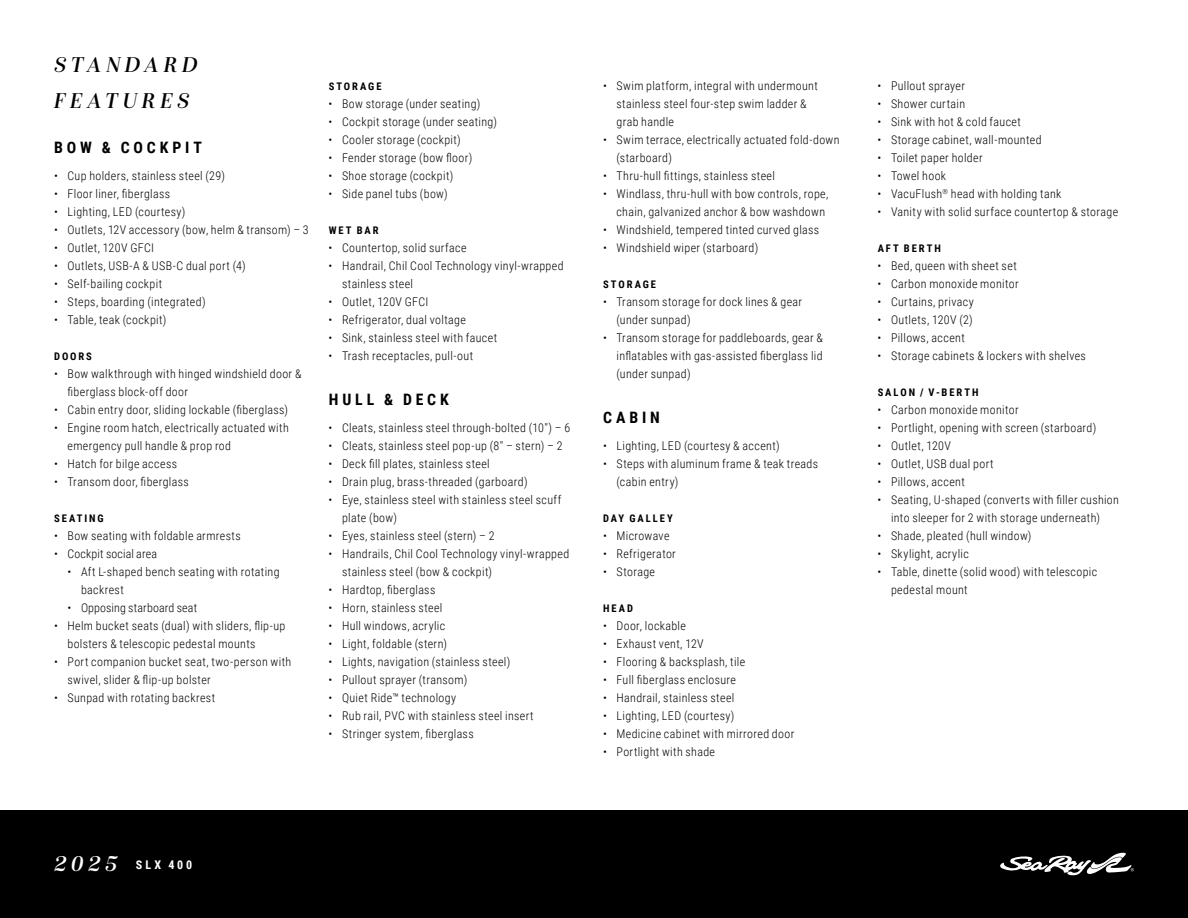
<style>
.page{position:relative;width:1188px;height:918px;background:#fff}
.page>*{position:absolute;margin:0;border:0;box-sizing:border-box;transform-origin:0 0}
.Isabel_Italic_15_24_-_H1{font:italic 22.5px/36px "Isabel";letter-spacing:.21em;color:#000}
.Roboto_Cond_10_5_12__CAPS__-_H2{font:700 15.75px "Roboto Condensed";letter-spacing:.245em;color:#000}
.t1{font:300 12px/18px "Roboto Condensed";letter-spacing:.03em;color:#000}
.t2{font:300 12px "Roboto Condensed";letter-spacing:.01em;color:#000}
.t3{font:700 12px "Roboto Condensed";letter-spacing:.24em;color:#fff}
.Roboto_Cond_7_12__CAPS__-_H3{font:700 10.5px "Roboto Condensed";letter-spacing:.185em;color:#000}
.s1{font-family:"Isabel";font-weight:400;font-style:italic;font-size:22.5px}
</style>
<div class="page">
<div style="left:0;top:810px;width:1188px;height:108px;background:#000"></div>
<svg style="left:1000px;top:853px;width:134px;height:22px"></svg>
<h1 class="Isabel_Italic_15_24_-_H1" style="left:54px;top:49px;width:145px">STANDARD<br>FEATURES</h1>
<h2 class="Roboto_Cond_10_5_12__CAPS__-_H2" style="left:54px;top:136px;width:149px">BOW &amp; COCKPIT</h2>
<p class="t1" style="left:54px;top:166px;width:172px">• Cup holders, stainless steel (29)</p>
<p class="t1" style="left:54px;top:184px;width:118px">• Floor liner, fiberglass</p>
<p class="t1" style="left:54px;top:202px;width:133px">• Lighting, LED (courtesy)</p>
<p class="t1" style="left:54px;top:220px;width:256px">• Outlets, 12V accessory (bow, helm &amp; transom) – 3</p>
<p class="t1" style="left:54px;top:238px;width:102px">• Outlet, 120V GFCI</p>
<p class="t1" style="left:54px;top:256px;width:193px">• Outlets, USB-A &amp; USB-C dual port (4)</p>
<p class="t1" style="left:54px;top:274px;width:110px">• Self-bailing cockpit</p>
<p class="t1" style="left:54px;top:292px;width:153px">• Steps, boarding (integrated)</p>
<p class="t1" style="left:54px;top:310px;width:114px">• Table, teak (cockpit)</p>
<h3 class="Roboto_Cond_7_12__CAPS__-_H3" style="left:54px;top:349px;width:39px">DOORS</h3>
<p class="t1" style="left:68px;top:364px;width:235px;text-indent:-14px">• Bow walkthrough with hinged windshield door &amp; fiberglass block-off door</p>
<p class="t1" style="left:54px;top:400px;width:236px">• Cabin entry door, sliding lockable (fiberglass)</p>
<p class="t1" style="left:68px;top:418px;width:223px;text-indent:-14px">• Engine room hatch, electrically actuated with emergency pull handle &amp; prop rod</p>
<p class="t1" style="left:54px;top:454px;width:125px">• Hatch for bilge access</p>
<p class="t1" style="left:54px;top:472px;width:136px">• Transom door, fiberglass</p>
<h3 class="Roboto_Cond_7_12__CAPS__-_H3" style="left:54px;top:511px;width:51px">SEATING</h3>
<p class="t1" style="left:54px;top:526px;width:188px">• Bow seating with foldable armrests</p>
<p class="t2" style="left:54px;top:545px;width:105px">• Cockpit social area</p>
<p class="t1" style="left:81px;top:562px;width:200px;text-indent:-14px">• Aft L-shaped bench seating with rotating backrest</p>
<p class="t2" style="left:68px;top:599px;width:131px">• Opposing starboard seat</p>
<p class="t1" style="left:68px;top:616px;width:219px;text-indent:-14px">• Helm bucket seats (dual) with sliders, flip-up bolsters &amp; telescopic pedestal mounts</p>
<p class="t1" style="left:68px;top:652px;width:225px;text-indent:-14px">• Port companion bucket seat, two-person with swivel, slider &amp; flip-up bolster</p>
<p class="t1" style="left:54px;top:688px;width:163px">• Sunpad with rotating backrest</p>
<h3 class="Roboto_Cond_7_12__CAPS__-_H3" style="left:329px;top:79px;width:54px">STORAGE</h3>
<p class="t1" style="left:328px;top:94px;width:153px">• Bow storage (under seating)</p>
<p class="t1" style="left:328px;top:112px;width:170px">• Cockpit storage (under seating)</p>
<p class="t1" style="left:328px;top:130px;width:134px">• Cooler storage (cockpit)</p>
<p class="t1" style="left:328px;top:148px;width:145px">• Fender storage (bow floor)</p>
<p class="t1" style="left:328px;top:166px;width:126px">• Shoe storage (cockpit)</p>
<p class="t1" style="left:328px;top:184px;width:121px">• Side panel tubs (bow)</p>
<h3 class="Roboto_Cond_7_12__CAPS__-_H3" style="left:329px;top:223px;width:51px">WET BAR</h3>
<p class="t1" style="left:328px;top:238px;width:140px">• Countertop, solid surface</p>
<p class="t1" style="left:342px;top:256px;width:223px;text-indent:-14px">• Handrail, Chil Cool Technology vinyl-wrapped stainless steel</p>
<p class="t1" style="left:328px;top:292px;width:102px">• Outlet, 120V GFCI</p>
<p class="t1" style="left:328px;top:310px;width:139px">• Refrigerator, dual voltage</p>
<p class="t1" style="left:328px;top:328px;width:170px">• Sink, stainless steel with faucet</p>
<p class="t1" style="left:328px;top:346px;width:146px">• Trash receptacles, pull-out</p>
<h2 class="Roboto_Cond_10_5_12__CAPS__-_H2" style="left:329px;top:388px;width:122px">HULL &amp; DECK</h2>
<p class="t1" style="left:328px;top:418px;width:243px">• Cleats, stainless steel through-bolted (10″) – 6</p>
<p class="t1" style="left:328px;top:436px;width:236px">• Cleats, stainless steel pop-up (8″ – stern) – 2</p>
<p class="t1" style="left:328px;top:454px;width:163px">• Deck fill plates, stainless steel</p>
<p class="t1" style="left:328px;top:472px;width:201px">• Drain plug, brass-threaded (garboard)</p>
<p class="t1" style="left:342px;top:490px;width:221px;text-indent:-14px">• Eye, stainless steel with stainless steel scuff plate (bow)</p>
<p class="t1" style="left:328px;top:526px;width:168px">• Eyes, stainless steel (stern) – 2</p>
<p class="t1" style="left:342px;top:544px;width:229px;text-indent:-14px">• Handrails, Chil Cool Technology vinyl-wrapped stainless steel (bow &amp; cockpit)</p>
<p class="t1" style="left:328px;top:580px;width:108px">• Hardtop, fiberglass</p>
<p class="t1" style="left:328px;top:598px;width:115px">• Horn, stainless steel</p>
<p class="t1" style="left:328px;top:616px;width:118px">• Hull windows, acrylic</p>
<p class="t1" style="left:328px;top:634px;width:120px">• Light, foldable (stern)</p>
<p class="t1" style="left:328px;top:652px;width:183px">• Lights, navigation (stainless steel)</p>
<p class="t1" style="left:328px;top:670px;width:140px">• Pullout sprayer (transom)</p>
<p class="t1" style="left:328px;top:688px;width:129px">• Quiet Ride™ technology</p>
<p class="t1" style="left:328px;top:706px;width:207px">• Rub rail, PVC with stainless steel insert</p>
<p class="t1" style="left:328px;top:724px;width:147px">• Stringer system, fiberglass</p>
<p class="t1" style="left:616px;top:76px;width:203px;text-indent:-14px">• Swim platform, integral with undermount stainless steel four-step swim ladder &amp; grab handle</p>
<p class="t1" style="left:616px;top:130px;width:225px;text-indent:-14px">• Swim terrace, electrically actuated fold-down (starboard)</p>
<p class="t1" style="left:603px;top:166px;width:174px">• Thru-hull fittings, stainless steel</p>
<p class="t1" style="left:603px;top:184px;width:227px;text-align:right">• Windlass, thru-hull with bow controls, rope, chain, galvanized anchor &amp; bow washdown</p>
<p class="t1" style="left:603px;top:220px;width:218px">• Windshield, tempered tinted curved glass</p>
<p class="t1" style="left:603px;top:238px;width:157px">• Windshield wiper (starboard)</p>
<h3 class="Roboto_Cond_7_12__CAPS__-_H3" style="left:603px;top:277px;width:54px">STORAGE</h3>
<p class="t1" style="left:616px;top:292px;width:187px;text-indent:-14px">• Transom storage for dock lines &amp; gear (under sunpad)</p>
<p class="t1" style="left:616px;top:328px;width:208px;text-align:justify;text-indent:-14px">• Transom storage for paddleboards, gear &amp; inflatables with gas-assisted fiberglass lid (under sunpad)</p>
<h2 class="Roboto_Cond_10_5_12__CAPS__-_H2" style="left:603px;top:406px;width:58px">CABIN</h2>
<p class="t1" style="left:603px;top:436px;width:178px">• Lighting, LED (courtesy &amp; accent)</p>
<p class="t1" style="left:616px;top:454px;width:203px;text-indent:-14px">• Steps with aluminum frame &amp; teak treads (cabin entry)</p>
<h3 class="Roboto_Cond_7_12__CAPS__-_H3" style="left:603px;top:511px;width:71px">DAY GALLEY</h3>
<p class="t1" style="left:603px;top:526px;width:68px">• Microwave</p>
<p class="t1" style="left:603px;top:544px;width:74px">• Refrigerator</p>
<p class="t1" style="left:603px;top:562px;width:54px">• Storage</p>
<h3 class="Roboto_Cond_7_12__CAPS__-_H3" style="left:603px;top:601px;width:31px">HEAD</h3>
<p class="t1" style="left:603px;top:616px;width:85px">• Door, lockable</p>
<p class="t1" style="left:603px;top:634px;width:102px">• Exhaust vent, 12V</p>
<p class="t1" style="left:603px;top:652px;width:144px">• Flooring &amp; backsplash, tile</p>
<p class="t1" style="left:603px;top:670px;width:135px">• Full fiberglass enclosure</p>
<p class="t1" style="left:603px;top:688px;width:133px">• Handrail, stainless steel</p>
<p class="t1" style="left:603px;top:706px;width:133px">• Lighting, LED (courtesy)</p>
<p class="t1" style="left:603px;top:724px;width:193px">• Medicine cabinet with mirrored door</p>
<p class="t1" style="left:603px;top:742px;width:114px">• Portlight with shade</p>
<p class="t3" style="left:54px;top:856px;width:140px"><span class="s1">2025</span> SLX 400</p>
<p class="t1" style="left:878px;top:76px;width:89px">• Pullout sprayer</p>
<p class="t1" style="left:878px;top:94px;width:89px">• Shower curtain</p>
<p class="t1" style="left:878px;top:112px;width:145px">• Sink with hot &amp; cold faucet</p>
<p class="t1" style="left:878px;top:130px;width:166px">• Storage cabinet, wall-mounted</p>
<p class="t1" style="left:878px;top:148px;width:107px">• Toilet paper holder</p>
<p class="t1" style="left:878px;top:166px;width:70px">• Towel hook</p>
<p class="t1" style="left:878px;top:184px;width:185px">• VacuFlush<sup>®</sup> head with holding tank</p>
<p class="t1" style="left:878px;top:202px;width:242px">• Vanity with solid surface countertop &amp; storage</p>
<h3 class="Roboto_Cond_7_12__CAPS__-_H3" style="left:878px;top:241px;width:65px">AFT BERTH</h3>
<p class="t1" style="left:878px;top:256px;width:141px">• Bed, queen with sheet set</p>
<p class="t1" style="left:878px;top:274px;width:143px">• Carbon monoxide monitor</p>
<p class="t1" style="left:878px;top:292px;width:98px">• Curtains, privacy</p>
<p class="t1" style="left:878px;top:310px;width:97px">• Outlets, 120V (2)</p>
<p class="t1" style="left:878px;top:328px;width:89px">• Pillows, accent</p>
<p class="t1" style="left:878px;top:346px;width:210px">• Storage cabinets &amp; lockers with shelves</p>
<h3 class="Roboto_Cond_7_12__CAPS__-_H3" style="left:878px;top:385px;width:102px">SALON / V-BERTH</h3>
<p class="t1" style="left:878px;top:400px;width:143px">• Carbon monoxide monitor</p>
<p class="t1" style="left:878px;top:418px;width:221px">• Portlight, opening with screen (starboard)</p>
<p class="t1" style="left:878px;top:436px;width:75px">• Outlet, 120V</p>
<p class="t1" style="left:878px;top:454px;width:118px">• Outlet, USB dual port</p>
<p class="t1" style="left:878px;top:472px;width:89px">• Pillows, accent</p>
<p class="t1" style="left:878px;top:490px;width:243px;text-align:center">• Seating, U-shaped (converts with filler cushion into sleeper for 2 with storage underneath)</p>
<p class="t1" style="left:878px;top:526px;width:156px">• Shade, pleated (hull window)</p>
<p class="t1" style="left:878px;top:544px;width:93px">• Skylight, acrylic</p>
<p class="t1" style="left:891px;top:562px;width:208px;text-indent:-14px">• Table, dinette (solid wood) with telescopic pedestal mount</p>
</div>
